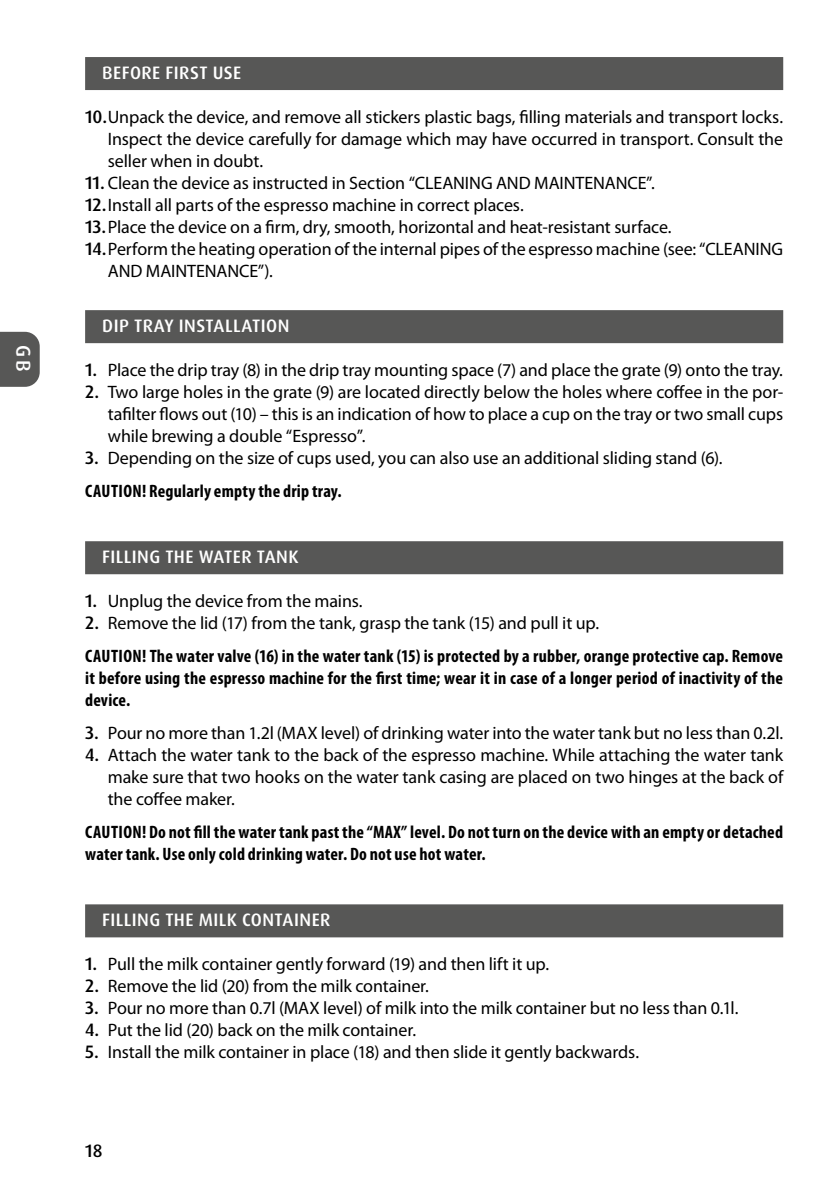
<style>
.page{position:relative;width:840px;height:1191px;background:#fff}
.page>*{position:absolute;margin:0;border:0;box-sizing:border-box;transform-origin:0 0}
.t1{font:500 20px "Dax Pro";color:#fff}
.t2{font:18px/22px "Myriad Pro";letter-spacing:-.005em;color:#000;text-align:justify}
.t3{font:700 condensed 18px/22px "Myriad Pro";letter-spacing:.01em;color:#000}
.t4{font:500 18px "Dax Pro";letter-spacing:.02em;color:#fff}
.t5{font:500 18px "Dax Pro";color:#000}
.s1{font-family:"Dax Pro";font-weight:500}
.s2{font-weight:700;font-stretch:condensed}
.s3{font-family:"Dax Pro";font-weight:500;font-stretch:normal}
.s4{font-weight:400;font-stretch:normal}
</style>
<div class="page">
<svg style="left:0;top:332px;width:40px;height:55px;background:#5f5f5e"></svg>
<div style="left:85px;top:57px;width:697px;height:33px;background:#575756"></div>
<div style="left:85px;top:310px;width:697px;height:33px;background:#575756"></div>
<div style="left:85px;top:541px;width:697px;height:33px;background:#575756"></div>
<div style="left:85px;top:904px;width:697px;height:33px;background:#575756"></div>
<p class="t1" style="left:36px;top:345px;width:28px;rotate:90deg">GB</p>
<p class="t4" style="left:102px;top:61px;width:140px">BEFORE FIRST USE</p>
<p class="t2" style="left:108px;top:106px;width:676px;text-indent:-23px"><span class="s1">10.</span>Unpack the device, and remove all stickers plastic bags, filling materials and transport locks.<br>Inspect the device carefully for damage which may have occurred in transport. Consult the seller when in doubt.</p>
<p class="t2" style="left:85px;top:172px;width:571px"><span class="s1">11.</span> Clean the device as instructed in Section “CLEANING AND MAINTENANCE”.</p>
<p class="t2" style="left:85px;top:194px;width:440px"><span class="s1">12.</span>Install all parts of the espresso machine in correct places.</p>
<p class="t2" style="left:85px;top:216px;width:587px"><span class="s1">13.</span>Place the device on a firm, dry, smooth, horizontal and heat-resistant surface.</p>
<p class="t2" style="left:85px;top:238px;width:699px"><span class="s1">14.</span>Perform the heating operation of the internal pipes of the espresso machine (see: “CLEANING</p>
<p class="t2" style="left:108px;top:260px;width:166px">AND MAINTENANCE”).</p>
<p class="t4" style="left:102px;top:314px;width:189px">DIP TRAY INSTALLATION</p>
<p class="t2" style="left:85px;top:359px;width:699px"><span class="s1">1.</span> Place the drip tray (8) in the drip tray mounting space (7) and place the grate (9) onto the tray.</p>
<p class="t2" style="left:108px;top:381px;width:676px;text-indent:-23px"><span class="s1">2.</span> Two large holes in the grate (9) are located directly below the holes where coffee in the por&shy;tafilter flows out (10) – this is an indication of how to place a cup on the tray or two small cups while brewing a double “Espresso”.</p>
<p class="t2" style="left:85px;top:441px;width:638px;line-height:33px"><span class="s1">3.</span> Depending on the size of cups used, you can also use an additional sliding stand (6).<br><span class="s2">CAUTION! Regularly empty the drip tray.</span></p>
<p class="t4" style="left:102px;top:545px;width:198px">FILLING THE WATER TANK</p>
<p class="t2" style="left:85px;top:590px;width:279px"><span class="s1">1.</span> Unplug the device from the mains.</p>
<p class="t3" style="left:85px;top:606px;width:699px;line-height:33px"><span class="s3">2.</span> <span class="s4">Remove the lid (17) from the tank, grasp the tank (15) and pull it up.<br></span>CAUTION! The water valve (16) in the water tank (15) is protected by a rubber, orange protective cap. Remove</p>
<p class="t3" style="left:85px;top:667px;width:699px">it before using the espresso machine for the first time; wear it in case of a longer period of inactivity of the device.</p>
<p class="t2" style="left:85px;top:722px;width:699px"><span class="s1">3.</span> Pour no more than 1.2l (MAX level) of drinking water into the water tank but no less than 0.2l.</p>
<p class="t2" style="left:108px;top:744px;width:676px;text-indent:-23px"><span class="s1">4.</span> Attach the water tank to the back of the espresso machine. While attaching the water tank make sure that two hooks on the water tank casing are placed on two hinges at the back of the coffee maker.</p>
<p class="t3" style="left:85px;top:821px;width:699px">CAUTION! Do not fill the water tank past the “MAX” level. Do not turn on the device with an empty or detached water tank. Use only cold drinking water. Do not use hot water.</p>
<p class="t4" style="left:102px;top:908px;width:229px">FILLING THE MILK CONTAINER</p>
<p class="t2" style="left:85px;top:953px;width:465px"><span class="s1">1.</span> Pull the milk container gently forward (19) and then lift it up.</p>
<p class="t2" style="left:85px;top:975px;width:345px"><span class="s1">2.</span> Remove the lid (20) from the milk container.</p>
<p class="t2" style="left:85px;top:997px;width:654px"><span class="s1">3.</span> Pour no more than 0.7l (MAX level) of milk into the milk container but no less than 0.1l.</p>
<p class="t2" style="left:85px;top:1019px;width:332px"><span class="s1">4.</span> Put the lid (20) back on the milk container.</p>
<p class="t2" style="left:85px;top:1041px;width:555px"><span class="s1">5.</span> Install the milk container in place (18) and then slide it gently backwards.</p>
<p class="t5" style="left:85px;top:1139px;width:19px">18</p>
</div>
